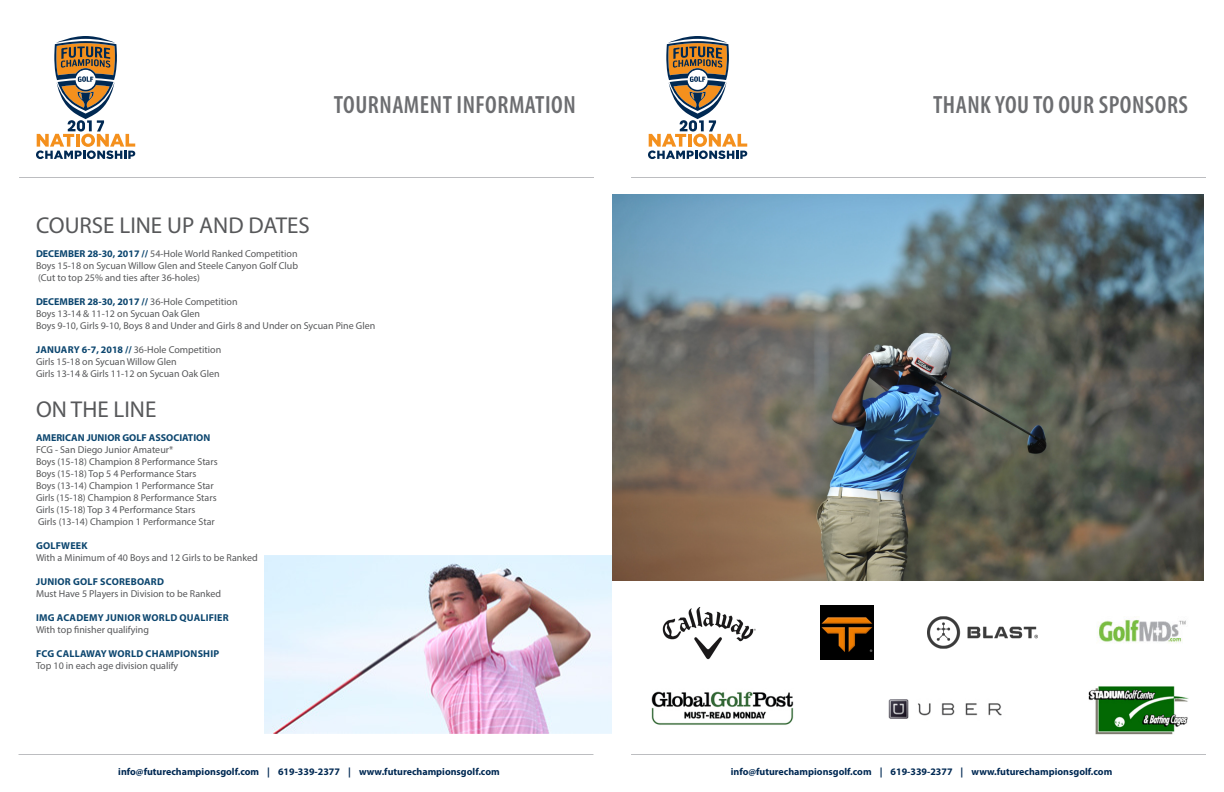
<style>
.page{position:relative;width:1224px;height:792px;background:#fff}
.page>*{position:absolute;margin:0;border:0;box-sizing:border-box;transform-origin:0 0}
.t1{font:600 condensed 25px "Myriad Pro";letter-spacing:.02em;color:#6c6d70}
.t2{font:23px "Myriad Pro";color:#57585a}
.t3{font:10px/12px "Myriad Pro";color:#57585a}
.t4{font:700 10px "Myriad Pro";color:#002953}
.t5{font:700 10px/12px "Myriad Pro";letter-spacing:.02em;color:#0c466f}
.t6{font:700 10px "Myriad Pro";color:#0c466f}
.s1{font-weight:700;color:#0c466f}
.s2{font-weight:400;color:#57585a}
</style>
<div class="page">
<hr style="left:19px;top:177px;width:575px;height:1px;background:#bcbdc0">
<hr style="left:631px;top:177px;width:575px;height:1px;background:#bcbdc0">
<hr style="left:631px;top:754px;width:575px;height:1px;background:#bcbdc0">
<hr style="left:19px;top:754px;width:574px;height:1px;background:#bcbdc0">
<img style="left:888px;top:699px;width:114px;height:20px">
<img style="left:1098px;top:619px;width:88px;height:24px">
<img style="left:1089px;top:686px;width:100px;height:49px">
<img style="left:651px;top:691px;width:143px;height:34px">
<img style="left:662px;top:607px;width:94px;height:53px">
<img style="left:612px;top:194px;width:591px;height:387px">
<img style="left:264px;top:556px;width:348px;height:178px">
<img style="left:928px;top:616px;width:110px;height:33px">
<svg style="left:36px;top:36px;width:99px;height:123px"></svg>
<svg style="left:648px;top:36px;width:99px;height:123px"></svg>
<img style="left:820px;top:606px;width:54px;height:53px">
<p class="t1" style="left:334px;top:89px;width:243px">TOURNAMENT INFORMATION</p>
<p class="t1" style="left:933px;top:89px;width:257px">THANK YOU TO OUR SPONSORS</p>
<p class="t2" style="left:36px;top:211px;width:275px">COURSE LINE UP AND DATES</p>
<p class="t3" style="left:36px;top:248px;width:263px"><span class="s1">DECEMBER 28-30, 2017 //</span> 54-Hole World Ranked Competition</p>
<p class="t3" style="left:36px;top:260px;width:264px">Boys 15-18 on Sycuan Willow Glen and Steele Canyon Golf Club</p>
<p class="t3" style="left:38px;top:272px;width:163px">(Cut to top 25% and ties after 36-holes)</p>
<p class="t6" style="left:36px;top:295px;width:203px">DECEMBER 28-30, 2017 // <span class="s2">36-Hole Competition</span></p>
<p class="t3" style="left:36px;top:308px;width:341px">Boys 13-14 &amp; 11-12 on Sycuan Oak Glen<br>Boys 9-10, Girls 9-10, Boys 8 and Under and Girls 8 and Under on Sycuan Pine Glen</p>
<p class="t3" style="left:36px;top:344px;width:187px"><span class="s1">JANUARY 6-7, 2018 //</span> 36-Hole Competition</p>
<p class="t3" style="left:36px;top:356px;width:142px">Girls 15-18 on Sycuan Willow Glen</p>
<p class="t3" style="left:36px;top:368px;width:185px">Girls 13-14 &amp; Girls 11-12 on Sycuan Oak Glen</p>
<p class="t2" style="left:36px;top:395px;width:122px">ON THE LINE</p>
<p class="t6" style="left:36px;top:431px;width:176px">AMERICAN JUNIOR GOLF ASSOCIATION</p>
<p class="t3" style="left:36px;top:443px;width:183px">FCG - San Diego Junior Amateur*<br>Boys (15-18) Champion 8 Performance Stars Boys (15-18) Top 5 4 Performance Stars Boys (13-14) Champion 1 Performance Star Girls (15-18) Champion 8 Performance Stars Girls (15-18) Top 3 4 Performance Stars<br>Girls (13-14) Champion 1 Performance Star</p>
<p class="t5" style="left:36px;top:539px;width:53px">GOLFWEEK</p>
<p class="t3" style="left:36px;top:551px;width:223px">With a Minimum of 40 Boys and 12 Girls to be Ranked</p>
<p class="t5" style="left:36px;top:575px;width:129px">JUNIOR GOLF SCOREBOARD</p>
<p class="t3" style="left:36px;top:587px;width:187px">Must Have 5 Players in Division to be Ranked</p>
<p class="t5" style="left:36px;top:611px;width:194px">IMG ACADEMY JUNIOR WORLD QUALIFIER<br><span class="s2">With top finisher qualifying</span></p>
<p class="t3" style="left:36px;top:647px;width:185px"><span class="s1">FCG CALLAWAY WORLD CHAMPIONSHIP<br></span>Top 10 in each age division qualify</p>
<p class="t4" style="left:118px;top:765px;width:383px">info@futurechampionsgolf.com | 619-339-2377 | www.futurechampionsgolf.com</p>
<p class="t4" style="left:731px;top:765px;width:383px">info@futurechampionsgolf.com | 619-339-2377 | www.futurechampionsgolf.com</p>
</div>
